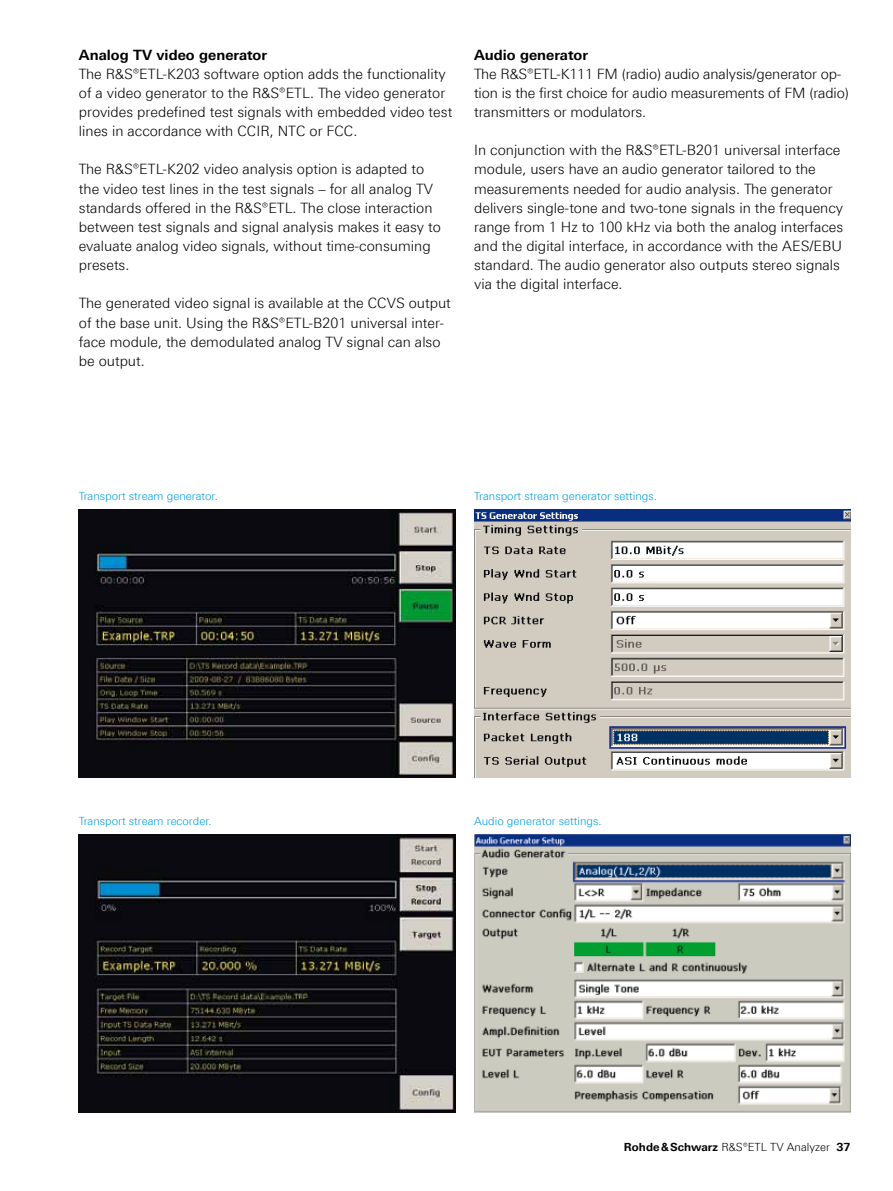
<style>
.page{position:relative;width:893px;height:1191px;background:#fff}
.page>*{position:absolute;margin:0;border:0;box-sizing:border-box;transform-origin:0 0}
.t1{font:300 14.25px/19.2px "Linotype Univers 330";color:#000}
.t2{font:700 14.25px "Linotype Univers 630";color:#000}
.t3{font:300 11.25px "Linotype Univers 330";color:#009ee0}
.t4{font:300 11.25px "Linotype Univers 330";color:#000}
.s1{font-family:"Linotype Univers 630";font-weight:700}
</style>
<div class="page">
<img style="left:79px;top:509px;width:376px;height:268px">
<img style="left:474px;top:509px;width:376px;height:268px">
<img style="left:79px;top:834px;width:376px;height:278px">
<img style="left:474px;top:834px;width:376px;height:278px">
<p class="t2" style="left:79px;top:46px;width:190px">Analog TV video generator</p>
<p class="t1" style="left:79px;top:64px;width:375px">The R&amp;S®ETL-K203 software option adds the functionality of a video generator to the R&amp;S®ETL. The video generator provides predefined test signals with embedded video test lines in accordance with CCIR, NTC or FCC.</p>
<p class="t1" style="left:79px;top:160px;width:364px">The R&amp;S®ETL-K202 video analysis option is adapted to the video test lines in the test signals – for all analog TV standards offered in the R&amp;S®ETL. The close interaction between test signals and signal analysis makes it easy to evaluate analog video signals, without time-consuming presets.</p>
<p class="t1" style="left:79px;top:294px;width:373px">The generated video signal is available at the CCVS output of the base unit. Using the R&amp;S®ETL-B201 universal inter&shy;face module, the demodulated analog TV signal can also be output.</p>
<p class="t2" style="left:474px;top:46px;width:115px">Audio generator</p>
<p class="t1" style="left:474px;top:64px;width:376px">The R&amp;S®ETL-K111 FM (radio) audio analysis/generator op&shy;tion is the first choice for audio measurements of FM (radio) transmitters or modulators.</p>
<p class="t1" style="left:474px;top:140px;width:371px">In conjunction with the R&amp;S®ETL-B201 universal interface module, users have an audio generator tailored to the measurements needed for audio analysis. The generator delivers single-tone and two-tone signals in the frequency range from 1 Hz to 100 kHz via both the analog interfaces and the digital interface, in accordance with the AES/EBU standard. The audio generator also outputs stereo signals via the digital interface.</p>
<p class="t3" style="left:79px;top:489px;width:141px">Transport stream generator.</p>
<p class="t3" style="left:474px;top:489px;width:184px">Transport stream generator settings.</p>
<p class="t3" style="left:79px;top:814px;width:134px">Transport stream recorder.</p>
<p class="t3" style="left:474px;top:814px;width:129px">Audio generator settings.</p>
<p class="t4" style="left:624px;top:1140px;width:228px"><span class="s1">Rohde&amp;Schwarz</span> R&amp;S®ETL TV Analyzer <span class="s1">37</span></p>
</div>
